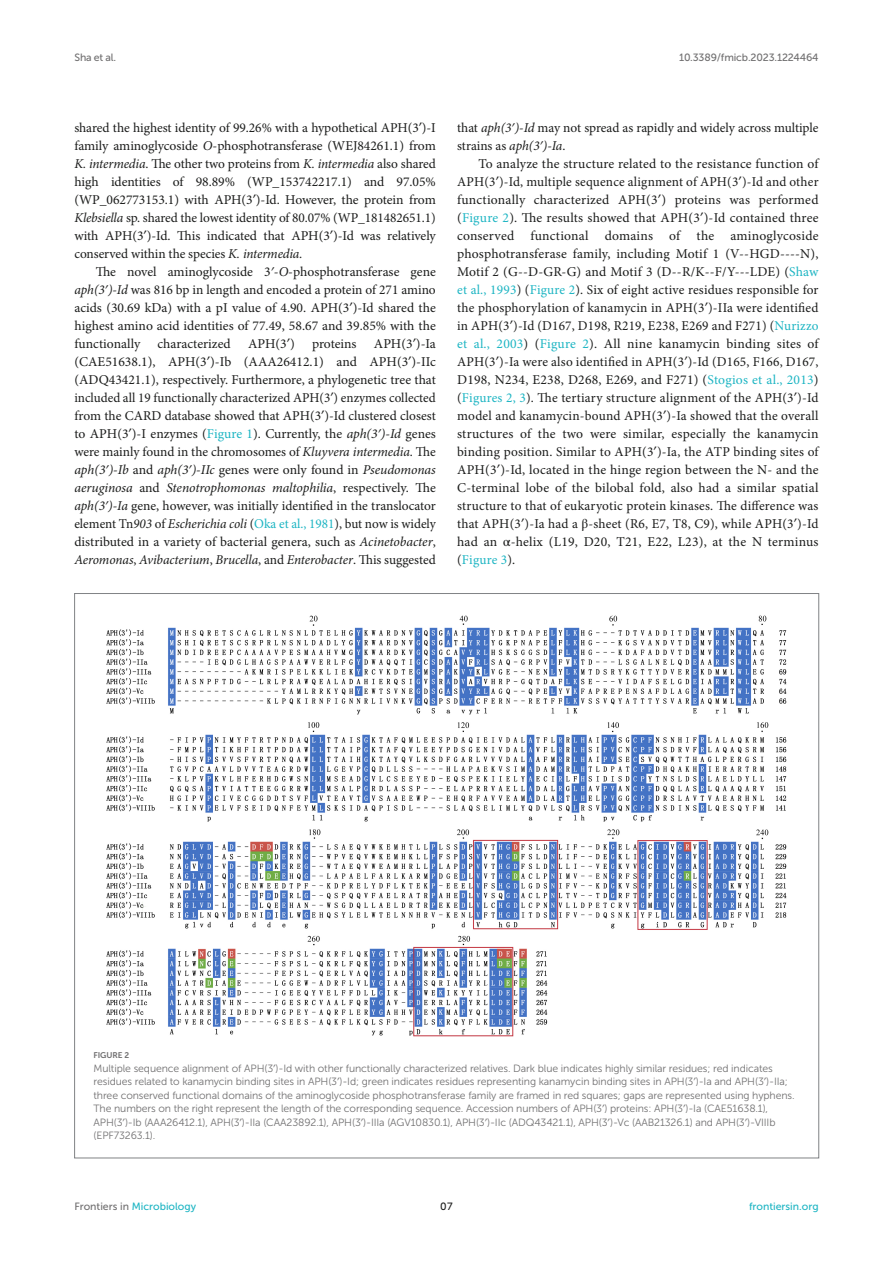
<style>
.page{position:relative;width:893px;height:1263px;background:#fff}
.page>*{position:absolute;margin:0;border:0;box-sizing:border-box;transform-origin:0 0}
.TEXT{font:13.5px/18px "Minion Pro";color:#1b1c1b;text-align:justify}
.TEXT_FLUSH{font:13.5px/18px "Minion Pro";letter-spacing:-.005em;color:#1b1c1b;text-align:justify}
.FIG_LEG{font:10.5px/13.5px "Museo Sans 300";letter-spacing:-.01em;color:#706f70}
.t1{font:10.5px "Museo Sans 500";color:#1db5c3}
.t2{font:10.5px "Museo Sans 500";letter-spacing:-.015em;color:#706f70}
.t3{font:10.5px "Museo Sans 500";color:#1b1c1b}
.FIG_HD{font:8.25px "Museo Sans 700";letter-spacing:-.01em;color:#706f70}
.s1{font-family:"Gentium Plus"}
.s2{font-style:italic}
.s3{font-family:"Gentium Plus";font-style:italic}
.s4{color:#1db5c3}
.s5{font-family:"STIX General"}
.s6{color:#706f70}
</style>
<div class="page">
<img style="left:106px;top:615px;width:681px;height:422px">
<p class="t2" style="left:74px;top:51px;width:43px">Sha et al.</p>
<p class="t2" style="left:679px;top:51px;width:141px">10.3389/fmicb.2023.1224464</p>
<p class="TEXT_FLUSH" style="left:74px;top:119px;width:363px">shared the highest identity of 99.26% with a hypothetical APH(3<span class="s1">′</span>)-I family aminoglycoside <span class="s2">O</span>-phosphotransferase (WEJ84261.1) from <span class="s2">K. intermedia</span>. The other two proteins from <span class="s2">K. intermedia</span> also shared high identities of 98.89% (WP_153742217.1) and 97.05% (WP_062773153.1) with APH(3<span class="s1">′</span>)-Id. However, the protein from <span class="s2">Klebsiella</span> sp. shared the lowest identity of 80.07% (WP_181482651.1) with APH(3<span class="s1">′</span>)-Id. This indicated that APH(3<span class="s1">′</span>)-Id was relatively conserved within the species <span class="s2">K. intermedia.</span></p>
<p class="TEXT" style="left:74px;top:263px;width:363px;text-indent:21px">The novel aminoglycoside 3<span class="s3">′</span>-<span class="s2">O</span>-phosphotransferase gene <span class="s2">aph(3</span><span class="s3">′</span><span class="s2">)-Id</span> was 816 bp in length and encoded a protein of 271 amino acids (30.69 kDa) with a pI value of 4.90. APH(3<span class="s1">′</span>)-Id shared the highest amino acid identities of 77.49, 58.67 and 39.85% with the functionally</p>
<p class="TEXT" style="left:158px;top:335px;width:75px">characterized</p>
<p class="TEXT" style="left:248px;top:335px;width:48px">APH(3<span class="s1">′</span>)</p>
<p class="TEXT" style="left:312px;top:335px;width:46px">proteins</p>
<p class="TEXT" style="left:74px;top:335px;width:363px;text-indent:300px">APH(3<span class="s1">′</span>)-Ia (CAE51638.1), APH(3<span class="s1">′</span>)-Ib (AAA26412.1) and APH(3<span class="s1">′</span>)-IIc (ADQ43421.1), respectively. Furthermore, a phylogenetic tree that included all 19 functionally characterized APH(3<span class="s1">′</span>) enzymes collected from the CARD database showed that APH(3<span class="s1">′</span>)-Id clustered closest to APH(3<span class="s1">′</span>)-I enzymes (<span class="s4">Figure 1</span>). Currently, the <span class="s2">aph(3</span><span class="s3">′</span><span class="s2">)-Id</span> genes were mainly found in the chromosomes of <span class="s2">Kluyvera intermedia</span>. The <span class="s2">aph(3</span><span class="s3">′</span><span class="s2">)-Ib</span> and <span class="s2">aph(3</span><span class="s3">′</span><span class="s2">)-IIc</span> genes were only found in <span class="s2">Pseudomonas aeruginosa</span> and <span class="s2">Stenotrophomonas maltophilia</span>, respectively. The <span class="s2">aph(3</span><span class="s3">′</span><span class="s2">)-Ia</span> gene, however, was initially identified in the translocator element Tn<span class="s2">903</span> of <span class="s2">Escherichia coli</span> (<span class="s4">Oka et al., 1981</span>), but now is widely distributed in a variety of bacterial genera, such as <span class="s2">Acinetobacter</span>, <span class="s2">Aeromonas</span>, <span class="s2">Avibacterium</span>, <span class="s2">Brucella</span>, and <span class="s2">Enterobacter</span>. This suggested</p>
<p class="TEXT" style="left:457px;top:119px;width:363px">that <span class="s2">aph(3</span><span class="s3">′</span><span class="s2">)-Id</span> may not spread as rapidly and widely across multiple strains as <span class="s2">aph(3</span><span class="s3">′</span><span class="s2">)-Ia</span>.</p>
<p class="TEXT" style="left:457px;top:155px;width:363px;text-indent:21px">To analyze the structure related to the resistance function of APH(3<span class="s1">′</span>)-Id, multiple sequence alignment of APH(3<span class="s1">′</span>)-Id and other functionally characterized APH(3<span class="s1">′</span>) proteins was performed (<span class="s4">Figure 2</span>). The results showed that APH(3<span class="s1">′</span>)-Id contained three conserved functional domains of the aminoglycoside phosphotransferase family, including Motif 1 (V--HGD----N), Motif 2 (G--D-GR-G) and Motif 3 (D--R/K--F/Y---LDE) (<span class="s4">Shaw et al., 1993</span>) (<span class="s4">Figure 2</span>). Six of eight active residues responsible for the phosphorylation of kanamycin in APH(3<span class="s1">′</span>)-IIa were identified in APH(3<span class="s1">′</span>)-Id (D167, D198, R219, E238, E269 and F271) (<span class="s4">Nurizzo et al., 2003</span>) (<span class="s4">Figure 2</span>). All nine kanamycin binding sites of APH(3<span class="s1">′</span>)-Ia were also identified in APH(3<span class="s1">′</span>)-Id (D165, F166, D167, D198, N234, E238, D268, E269, and F271) (<span class="s4">Stogios et al., 2013</span>) (<span class="s4">Figures 2, 3</span>). The tertiary structure alignment of the APH(3<span class="s1">′</span>)-Id model and kanamycin-bound APH(3<span class="s1">′</span>)-Ia showed that the overall structures of the two were similar, especially the kanamycin binding position. Similar to APH(3<span class="s1">′</span>)-Ia, the ATP binding sites of APH(3<span class="s1">′</span>)-Id, located in the hinge region between the N- and the C-terminal lobe of the bilobal fold, also had a similar spatial structure to that of eukaryotic protein kinases. The difference was that APH(3<span class="s1">′</span>)-Ia had a <span class="s5">β</span>-sheet (R6, E7, T8, C9), while APH(3<span class="s1">′</span>)-Id had an <span class="s5">α</span>-helix (L19, D20, T21, E22, L23), at the N terminus (<span class="s4">Figure 3</span>).</p>
<p class="FIG_HD" style="left:94px;top:1050px;width:37px">FIGURE 2</p>
<p class="FIG_LEG" style="left:94px;top:1061px;width:703px">Multiple sequence alignment of APH(3<span class="s1">′</span>)-Id with other functionally characterized relatives. Dark blue indicates highly similar residues; red indicates residues related to kanamycin binding sites in APH(3<span class="s1">′</span>)-Id; green indicates residues representing kanamycin binding sites in APH(3<span class="s1">′</span>)-Ia and APH(3<span class="s1">′</span>)-IIa; three conserved functional domains of the aminoglycoside phosphotransferase family are framed in red squares; gaps are represented using hyphens.<br>The numbers on the right represent the length of the corresponding sequence. Accession numbers of APH(3<span class="s1">′</span>) proteins: APH(3<span class="s1">′</span>)-Ia (CAE51638.1), APH(3<span class="s1">′</span>)-Ib (AAA26412.1), APH(3<span class="s1">′</span>)-IIa (CAA23892.1), APH(3<span class="s1">′</span>)-IIIa (AGV10830.1), APH(3<span class="s1">′</span>)-IIc (ADQ43421.1), APH(3<span class="s1">′</span>)-Vc (AAB21326.1) and APH(3<span class="s1">′</span>)-VIIIb (EPF73263.1).</p>
<p class="t1" style="left:74px;top:1200px;width:123px"><span class="s6">Frontiers in</span> Microbiology</p>
<p class="t3" style="left:440px;top:1200px;width:14px">07</p>
<p class="t1" style="left:749px;top:1200px;width:71px">frontiersin.org</p>
</div>
